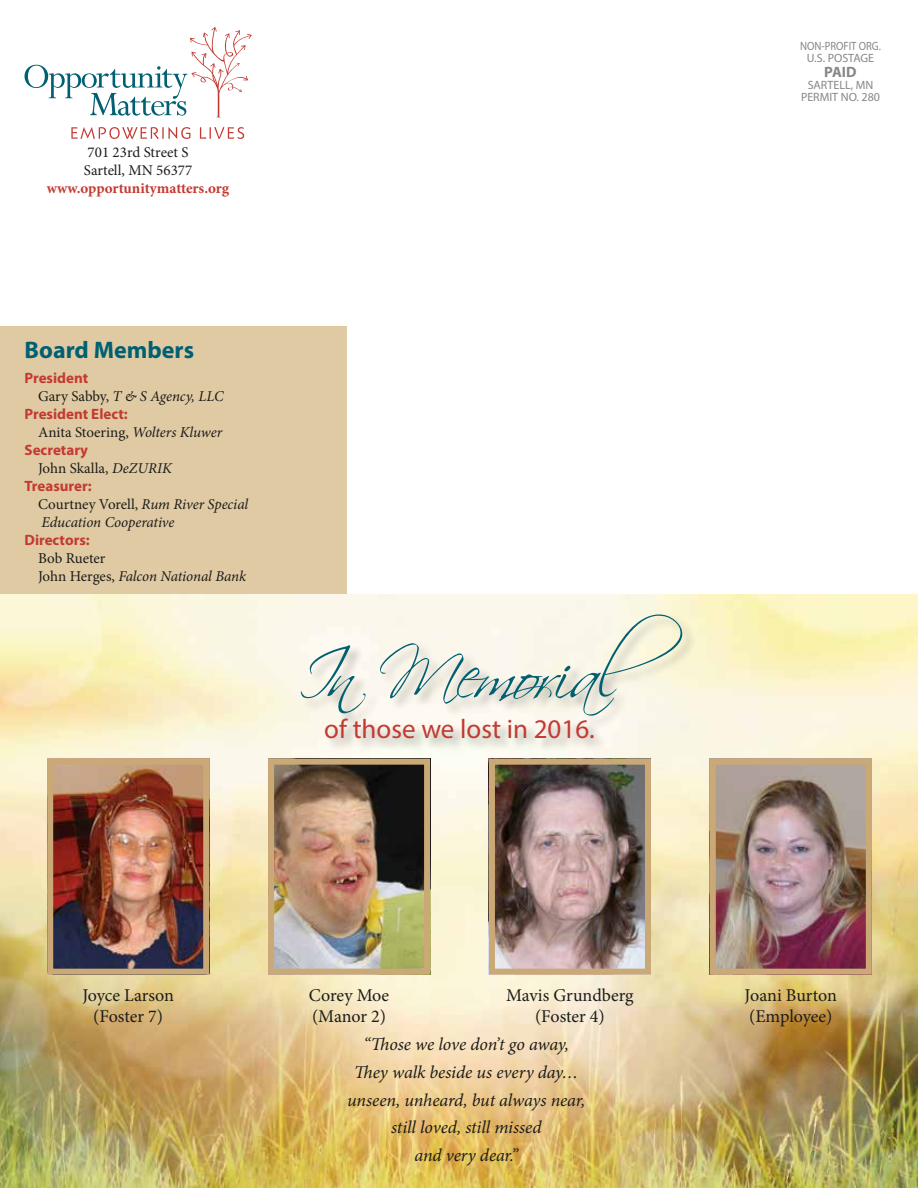
<style>
.page{position:relative;width:918px;height:1188px;background:#fff}
.page>*{position:absolute;margin:0;border:0;box-sizing:border-box;transform-origin:0 0}
.t1{font:69px "Scriptina";letter-spacing:-.035em;color:#006072}
.t2{font:27px "Myriad Pro";color:#c33a32}
.t3{font:700 24px "Myriad Pro";color:#006072}
.t4{font:italic 18px/27.8px "Minion Pro";letter-spacing:-.005em;color:#1c1c1a;text-align:center}
.t5{font:18px/21px "Minion Pro";letter-spacing:-.005em;color:#1c1c1a;text-align:center}
.t6{font:15px/18px "Minion Pro";color:#1c1c1a}
.t7{font:italic 15px/18px "Minion Pro";letter-spacing:-.005em;color:#1c1c1a}
.t8{font:700 15px "Myriad Pro";color:#c33a32}
.t9{font:700 15px "Minion Pro";letter-spacing:-.005em;color:#c33a32}
.t10{font:700 15px "Myriad Pro";color:#868787}
.t11{font:12px/12px "Myriad Pro";color:#868787;text-align:center;scale:.89 1}
.t12{font:12px/12px "Myriad Pro";color:#868787;text-align:center}
.s1{font-style:normal}
.s2{font-style:italic}
</style>
<div class="page">
<img style="left:0;top:594px;width:918px;height:594px">
<svg style="left:71px;top:127px;width:120px;height:12px"></svg>
<svg style="left:200px;top:127px;width:44px;height:12px"></svg>
<svg style="left:25px;top:27px;width:227px;height:90px"></svg>
<div style="left:0;top:326px;width:347px;height:268px;background:#e0caa3"></div>
<hr style="left:0;top:3px;width:1px;height:336px;background:#fff">
<img style="left:54px;top:766px;width:148px;height:202px">
<div style="left:47px;top:759px;width:162px;height:216px;border:6px solid #caa976"></div>
<img style="left:275px;top:766px;width:148px;height:202px">
<div style="left:268px;top:759px;width:162px;height:216px;border:6px solid #caa976"></div>
<img style="left:496px;top:766px;width:148px;height:202px">
<div style="left:489px;top:759px;width:162px;height:216px;border:6px solid #caa976"></div>
<img style="left:717px;top:766px;width:148px;height:202px">
<div style="left:710px;top:759px;width:162px;height:216px;border:6px solid #caa976"></div>
<div style="left:300px;top:614px;width:396px;height:138px;background:#1c1c1a;opacity:.35"></div>
<p class="t6" style="left:84px;top:143px;width:110px">701 23rd Street S<br>Sartell, MN 56377</p>
<p class="t9" style="left:47px;top:177px;width:184px">www.opportunitymatters.org</p>
<h3 class="t3" style="left:25px;top:334px;width:171px">Board Members</h3>
<p class="t8" style="left:25px;top:368px;width:65px">President</p>
<p class="t7" style="left:38px;top:387px;width:187px"><span class="s1">Gary Sabby,</span> T &amp; S Agency, LLC</p>
<p class="t8" style="left:25px;top:404px;width:105px">President Elect:</p>
<p class="t6" style="left:38px;top:423px;width:186px">Anita Stoering, <span class="s2">Wolters Kluwer</span></p>
<p class="t8" style="left:25px;top:440px;width:65px">Secretary</p>
<p class="t6" style="left:38px;top:459px;width:135px">John Skalla, <span class="s2">DeZURIK</span></p>
<p class="t8" style="left:25px;top:476px;width:69px">Treasurer:</p>
<p class="t7" style="left:38px;top:495px;width:212px"><span class="s1">Courtney Vorell,</span> Rum River Special<br>Education Cooperative</p>
<p class="t8" style="left:25px;top:530px;width:67px">Directors:</p>
<p class="t6" style="left:38px;top:549px;width:210px">Bob Rueter<br>John Herges, <span class="s2">Falcon National Bank</span></p>
<h1 class="t1" style="left:298px;top:634px;width:386px">In Memorial</h1>
<h2 class="t2" style="left:324px;top:713px;width:272px">of those we lost in 2016.</h2>
<p class="t11" style="left:800px;top:39px;width:93px">NON-PROFIT ORG.<br>U.S. POSTAGE</p>
<p class="t10" style="left:824px;top:62px;width:34px">PAID</p>
<p class="t12" style="left:801px;top:78px;width:81px">SARTELL, MN<br>PERMIT NO. 280</p>
<p class="t5" style="left:82px;top:985px;width:93px">Joyce Larson (Foster 7)</p>
<p class="t5" style="left:309px;top:985px;width:82px;text-align:left">Corey Moe (Manor 2)</p>
<p class="t5" style="left:506px;top:985px;width:129px">Mavis Grundberg (Foster 4)</p>
<p class="t5" style="left:745px;top:985px;width:94px;text-align:left">Joani Burton (Employee)</p>
<p class="t4" style="left:347px;top:1030px;width:240px">“Those we love don’t go away,<br>They walk beside us every day… unseen, unheard, but always near, still loved, still missed<br>and very dear.”</p>
</div>
